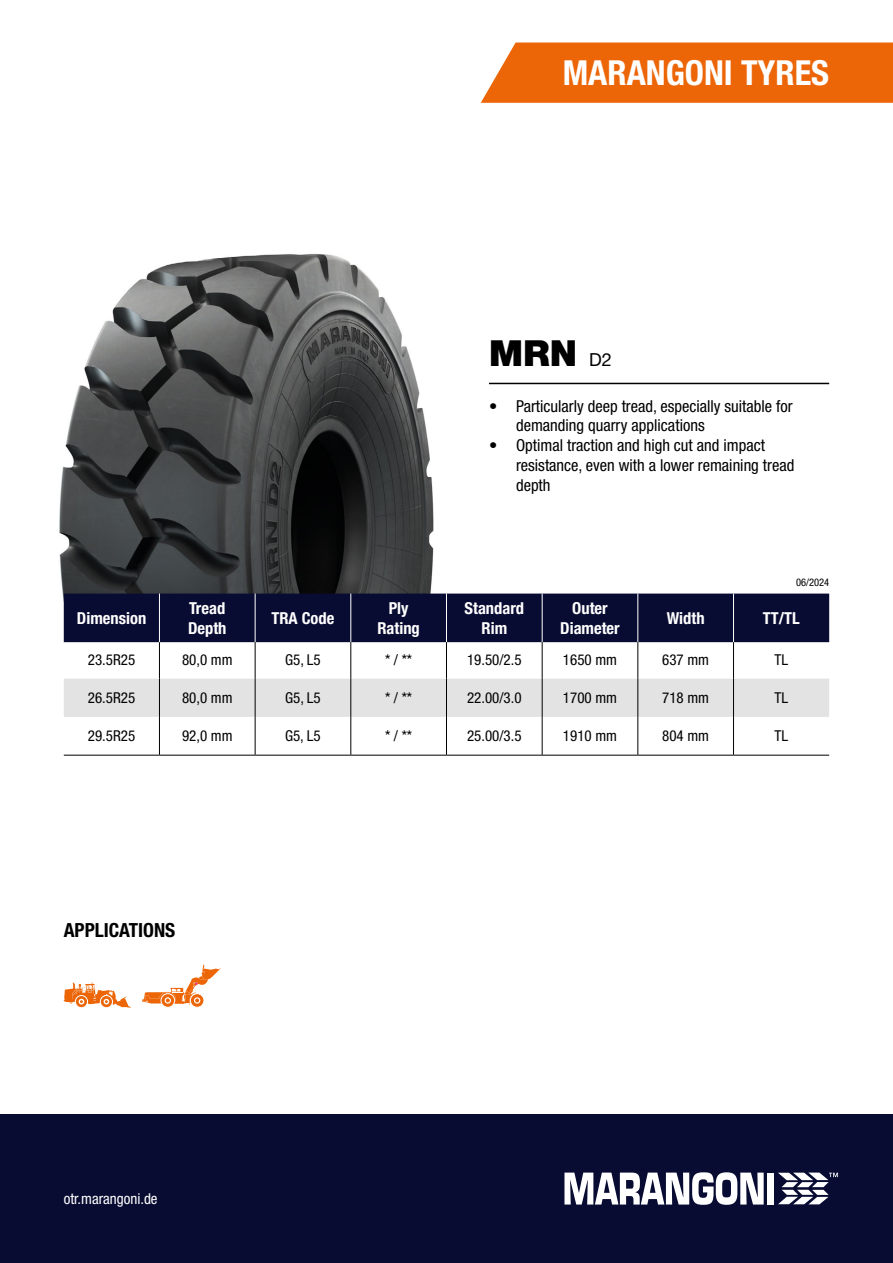
<style>
.page{position:relative;width:893px;height:1263px;background:#fff}
.page>*{position:absolute;margin:0;border:0;box-sizing:border-box;transform-origin:0 0}
.t1{font:900 36px "Helvetica Neue LT Std";color:#000}
.t2{font:700 condensed 34.5px "Helvetica Neue LT Std";color:#fff}
.t3{font:700 condensed 19.5px "Helvetica Neue LT Std";color:#000}
.t4{font:condensed 16.5px/19.8px "Helvetica Neue LT Std";color:#000}
.t5{font:700 condensed 16.5px/19.8px "Helvetica Neue LT Std";color:#fff;text-align:center}
.t6{font:condensed 15px "Helvetica Neue LT Std";color:#000}
.t7{font:condensed 15px "Helvetica Neue LT Std";color:#fff}
.t8{font:condensed 10.5px "Helvetica Neue LT Std";color:#000}
.s1{font-weight:400;font-size:18px}
</style>
<div class="page">
<svg style="left:64px;top:982px;width:67px;height:26px"></svg>
<div style="left:161px;top:993px;width:14px;height:14px;border:1px solid #fff;border-radius:50%"></div>
<div style="left:190px;top:993px;width:14px;height:14px;border:1px solid #fff;border-radius:50%"></div>
<svg style="left:142px;top:964px;width:79px;height:41px"></svg>
<hr style="left:489px;top:383px;width:340px;height:1px;background:#000">
<div style="left:0;top:1114px;width:893px;height:149px;background:#090c32"></div>
<svg style="left:564px;top:1172px;width:200px;height:33px"></svg>
<div style="left:767px;top:1172px;width:7px;height:32px;background:#fff"></div>
<svg style="left:778px;top:1172px;width:60px;height:32px"></svg>
<div style="left:481px;top:43px;width:412px;height:60px;background:#ec6608"></div>
<img style="left:59px;top:254px;width:383px;height:348px">
<div style="left:64px;top:679px;width:765px;height:38px;background:#e3e3e3"></div>
<hr style="left:159px;top:640px;width:1px;height:39px;background:#000">
<hr style="left:255px;top:640px;width:1px;height:39px;background:#000">
<hr style="left:350px;top:640px;width:1px;height:39px;background:#000">
<hr style="left:446px;top:640px;width:1px;height:39px;background:#000">
<hr style="left:542px;top:640px;width:1px;height:39px;background:#000">
<hr style="left:637px;top:640px;width:1px;height:39px;background:#000">
<hr style="left:733px;top:640px;width:1px;height:39px;background:#000">
<hr style="left:159px;top:679px;width:1px;height:38px;background:#000">
<hr style="left:255px;top:679px;width:1px;height:38px;background:#000">
<hr style="left:350px;top:679px;width:1px;height:38px;background:#000">
<hr style="left:446px;top:679px;width:1px;height:38px;background:#000">
<hr style="left:542px;top:679px;width:1px;height:38px;background:#000">
<hr style="left:637px;top:679px;width:1px;height:38px;background:#000">
<hr style="left:733px;top:679px;width:1px;height:38px;background:#000">
<hr style="left:159px;top:717px;width:1px;height:38px;background:#000">
<hr style="left:255px;top:717px;width:1px;height:38px;background:#000">
<hr style="left:350px;top:717px;width:1px;height:38px;background:#000">
<hr style="left:446px;top:717px;width:1px;height:38px;background:#000">
<hr style="left:542px;top:717px;width:1px;height:38px;background:#000">
<hr style="left:637px;top:717px;width:1px;height:38px;background:#000">
<hr style="left:733px;top:717px;width:1px;height:38px;background:#000">
<hr style="left:64px;top:755px;width:95px;height:1px;background:#000">
<hr style="left:159px;top:755px;width:96px;height:1px;background:#000">
<hr style="left:255px;top:755px;width:96px;height:1px;background:#000">
<hr style="left:351px;top:755px;width:95px;height:1px;background:#000">
<hr style="left:446px;top:755px;width:96px;height:1px;background:#000">
<hr style="left:542px;top:755px;width:96px;height:1px;background:#000">
<hr style="left:638px;top:755px;width:95px;height:1px;background:#000">
<hr style="left:733px;top:755px;width:96px;height:1px;background:#000">
<div style="left:64px;top:594px;width:765px;height:48px;background:#090c32"></div>
<hr style="left:733px;top:594px;width:1px;height:48px;background:#fff">
<hr style="left:637px;top:594px;width:1px;height:48px;background:#fff">
<hr style="left:159px;top:594px;width:1px;height:48px;background:#fff">
<hr style="left:446px;top:594px;width:1px;height:48px;background:#fff">
<hr style="left:350px;top:594px;width:1px;height:48px;background:#fff">
<hr style="left:255px;top:594px;width:1px;height:48px;background:#fff">
<hr style="left:542px;top:594px;width:1px;height:48px;background:#fff">
<h2 class="t2" style="left:563px;top:52px;width:268px">MARANGONI TYRES</h2>
<h1 class="t1" style="left:489px;top:332px;width:124px">MRN <span class="s1">D2</span></h1>
<p class="t4" style="left:516px;top:396px;width:278px;text-indent:-27px">• Particularly deep tread, especially suitable for demanding quarry applications</p>
<p class="t4" style="left:516px;top:435px;width:280px;text-indent:-27px">• Optimal traction and high cut and impact resistance, even with a lower remaining tread depth</p>
<p class="t8" style="left:796px;top:576px;width:35px">06/2024</p>
<p class="t5" style="left:77px;top:608px;width:71px">Dimension</p>
<p class="t5" style="left:188px;top:598px;width:40px;text-align:left">Tread<br>Depth</p>
<p class="t5" style="left:272px;top:608px;width:64px">TRA Code</p>
<p class="t5" style="left:377px;top:598px;width:44px">Ply<br>Rating</p>
<p class="t5" style="left:465px;top:598px;width:61px">Standard<br>Rim</p>
<p class="t5" style="left:560px;top:598px;width:61px">Outer<br>Diameter</p>
<p class="t5" style="left:667px;top:608px;width:39px">Width</p>
<p class="t5" style="left:763px;top:608px;width:38px">TT/TL</p>
<p class="t6" style="left:88px;top:651px;width:49px">23.5R25</p>
<p class="t6" style="left:182px;top:651px;width:52px">80,0 mm</p>
<p class="t6" style="left:285px;top:651px;width:37px">G5, L5</p>
<p class="t6" style="left:385px;top:651px;width:29px">* / **</p>
<p class="t6" style="left:467px;top:651px;width:56px">19.50/2.5</p>
<p class="t6" style="left:563px;top:651px;width:56px">1650 mm</p>
<p class="t6" style="left:662px;top:651px;width:48px">637 mm</p>
<p class="t6" style="left:774px;top:651px;width:15px">TL</p>
<p class="t6" style="left:88px;top:689px;width:49px">26.5R25</p>
<p class="t6" style="left:182px;top:689px;width:52px">80,0 mm</p>
<p class="t6" style="left:285px;top:689px;width:37px">G5, L5</p>
<p class="t6" style="left:385px;top:689px;width:29px">* / **</p>
<p class="t6" style="left:467px;top:689px;width:56px">22.00/3.0</p>
<p class="t6" style="left:563px;top:689px;width:56px">1700 mm</p>
<p class="t6" style="left:662px;top:689px;width:48px">718 mm</p>
<p class="t6" style="left:774px;top:689px;width:15px">TL</p>
<p class="t6" style="left:88px;top:727px;width:49px">29.5R25</p>
<p class="t6" style="left:182px;top:727px;width:52px">92,0 mm</p>
<p class="t6" style="left:285px;top:727px;width:37px">G5, L5</p>
<p class="t6" style="left:385px;top:727px;width:29px">* / **</p>
<p class="t6" style="left:467px;top:727px;width:56px">25.00/3.5</p>
<p class="t6" style="left:563px;top:727px;width:56px">1910 mm</p>
<p class="t6" style="left:662px;top:727px;width:48px">804 mm</p>
<p class="t6" style="left:774px;top:727px;width:15px">TL</p>
<p class="t3" style="left:64px;top:918px;width:113px">APPLICATIONS</p>
<p class="t7" style="left:64px;top:1189px;width:95px">otr.marangoni.de</p>
</div>
